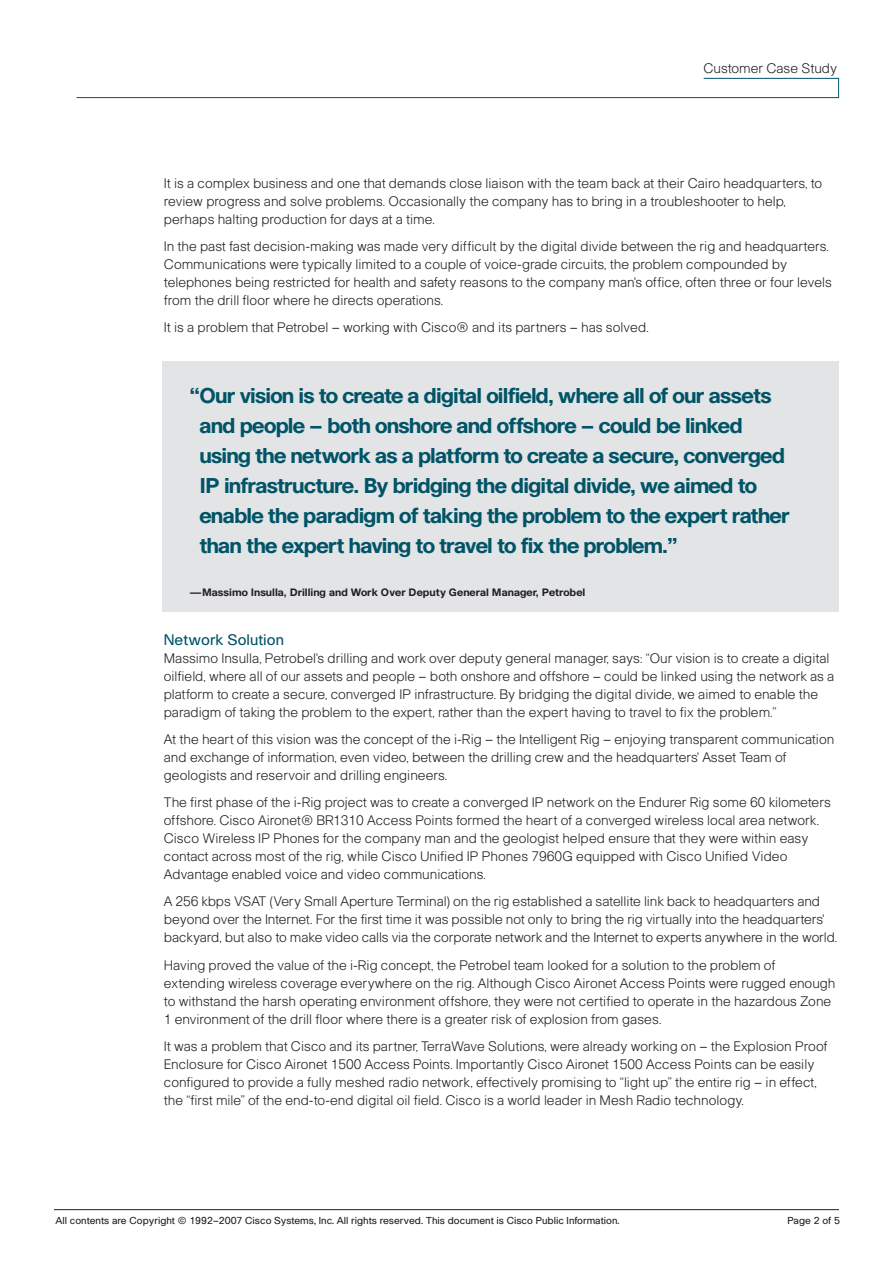
<style>
.page{position:relative;width:893px;height:1263px;background:#fff}
.page>*{position:absolute;margin:0;border:0;box-sizing:border-box;transform-origin:0 0}
.t1{font:700 21px/30px "Cisco";letter-spacing:-.04em;color:#005467}
.t2{font:15px "Cisco";color:#005467}
.t3{font:300 13.5px/18px "Cisco";color:#231f20}
.t4{font:700 10.5px "Cisco";color:#231f20}
.t5{font:9.9px "Cisco";color:#231f20}
</style>
<div class="page">
<hr style="left:54px;top:1209px;width:785px;height:1px;background:#231f20">
<svg style="left:76px;top:78px;width:763px;height:20px"></svg>
<div style="left:162px;top:361px;width:677px;height:250px;background:#e3e4e6"></div>
<p class="t3" style="left:703px;top:60px;width:135px">Customer Case Study</p>
<p class="t3" style="left:164px;top:176px;width:660px">It is a complex business and one that demands close liaison with the team back at their Cairo headquarters, to review progress and solve problems. Occasionally the company has to bring in a troubleshooter to help, perhaps halting production for days at a time.</p>
<p class="t3" style="left:164px;top:239px;width:669px">In the past fast decision-making was made very difficult by the digital divide between the rig and headquarters.<br>Communications were typically limited to a couple of voice-grade circuits, the problem compounded by telephones being restricted for health and safety reasons to the company man's office, often three or four levels from the drill floor where he directs operations.</p>
<p class="t3" style="left:164px;top:320px;width:486px">It is a problem that Petrobel – working with Cisco® and its partners – has solved.</p>
<p class="t1" style="left:199px;top:383px;width:592px;text-indent:-10px">“Our vision is to create a digital oilfield, where all of our assets and people – both onshore and offshore – could be linked using the network as a platform to create a secure, converged IP infrastructure. By bridging the digital divide, we aimed to enable the paradigm of taking the problem to the expert rather than the expert having to travel to fix the problem.”</p>
<p class="t4" style="left:190px;top:588px;width:397px">—Massimo Insulla, Drilling and Work Over Deputy General Manager, Petrobel</p>
<p class="t2" style="left:164px;top:634px;width:122px">Network Solution</p>
<p class="t3" style="left:164px;top:650px;width:672px">Massimo Insulla, Petrobel's drilling and work over deputy general manager, says: “Our vision is to create a digital oilfield, where all of our assets and people – both onshore and offshore – could be linked using the network as a platform to create a secure, converged IP infrastructure. By bridging the digital divide, we aimed to enable the paradigm of taking the problem to the expert, rather than the expert having to travel to fix the problem.”</p>
<p class="t3" style="left:164px;top:732px;width:672px">At the heart of this vision was the concept of the i-Rig – the Intelligent Rig – enjoying transparent communication and exchange of information, even video, between the drilling crew and the headquarters' Asset Team of geologists and reservoir and drilling engineers.</p>
<p class="t3" style="left:164px;top:795px;width:668px">The first phase of the i-Rig project was to create a converged IP network on the Endurer Rig some 60 kilometers offshore. Cisco Aironet® BR1310 Access Points formed the heart of a converged wireless local area network.<br>Cisco Wireless IP Phones for the company man and the geologist helped ensure that they were within easy contact across most of the rig, while Cisco Unified IP Phones 7960G equipped with Cisco Unified Video Advantage enabled voice and video communications.</p>
<p class="t3" style="left:164px;top:894px;width:675px">A 256 kbps VSAT (Very Small Aperture Terminal) on the rig established a satellite link back to headquarters and beyond over the Internet. For the first time it was possible not only to bring the rig virtually into the headquarters' backyard, but also to make video calls via the corporate network and the Internet to experts anywhere in the world.</p>
<p class="t3" style="left:164px;top:957px;width:673px">Having proved the value of the i-Rig concept, the Petrobel team looked for a solution to the problem of extending wireless coverage everywhere on the rig. Although Cisco Aironet Access Points were rugged enough to withstand the harsh operating environment offshore, they were not certified to operate in the hazardous Zone 1 environment of the drill floor where there is a greater risk of explosion from gases.</p>
<p class="t3" style="left:164px;top:1038px;width:665px">It was a problem that Cisco and its partner, TerraWave Solutions, were already working on – the Explosion Proof Enclosure for Cisco Aironet 1500 Access Points. Importantly Cisco Aironet 1500 Access Points can be easily configured to provide a fully meshed radio network, effectively promising to “light up” the entire rig – in effect, the “first mile” of the end-to-end digital oil field. Cisco is a world leader in Mesh Radio technology.</p>
<p class="t5" style="left:56px;top:1217px;width:565px">All contents are Copyright © 1992–2007 Cisco Systems, Inc. All rights reserved. This document is Cisco Public Information.</p>
<p class="t5" style="left:787px;top:1217px;width:54px">Page 2 of 5</p>
</div>
